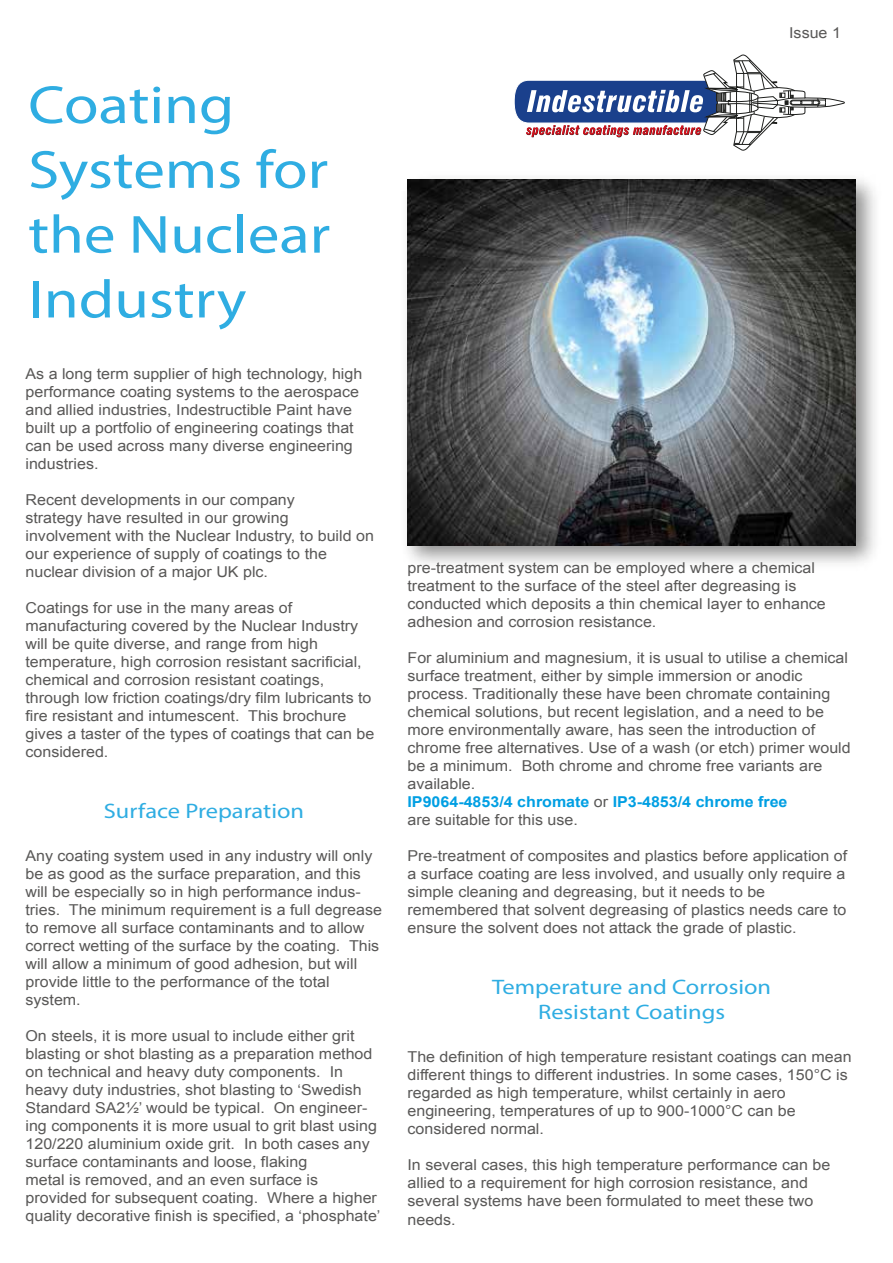
<style>
.page{position:relative;width:893px;height:1263px;background:#fff}
.page>*{position:absolute;margin:0;border:0;box-sizing:border-box;transform-origin:0 0}
.t1{font:54px/64.8px "Myriad Pro";color:#2fade2;scale:1.16 1}
.t2{font:21px/25.2px "Myriad Pro";color:#2fade2;text-align:center;scale:1.16 1}
.t3{font:15px/18px "Arial";color:#595857;scale:1.07 1}
.s1{font-weight:700;color:#009fe3}
</style>
<div class="page">
<svg style="left:514px;top:54px;width:331px;height:97px"></svg>
<img style="left:406px;top:179px;width:469px;height:384px">
<img style="left:408px;top:180px;width:448px;height:365px">
<h1 class="t1" style="left:28px;top:72px;width:262px">Coating<br>Systems for the Nuclear<br>Industry</h1>
<p class="t3" style="left:26px;top:365px;width:316px">As a long term supplier of high technology, high performance coating systems to the aerospace and allied industries, Indestructible Paint have built up a portfolio of engineering coatings that can be used across many diverse engineering industries.</p>
<p class="t3" style="left:26px;top:491px;width:327px">Recent developments in our company<br>strategy have resulted in our growing involvement with the Nuclear Industry, to build on our experience of supply of coatings to the nuclear division of a major UK plc.</p>
<p class="t3" style="left:26px;top:599px;width:327px">Coatings for use in the many areas of manufacturing covered by the Nuclear Industry will be quite diverse, and range from high temperature, high corrosion resistant sacrificial, chemical and corrosion resistant coatings, through low friction coatings/dry film lubricants to fire resistant and intumescent. This brochure gives a taster of the types of coatings that can be considered.</p>
<h2 class="t2" style="left:104px;top:798px;width:174px">Surface Preparation</h2>
<p class="t3" style="left:26px;top:847px;width:335px">Any coating system used in any industry will only be as good as the surface preparation, and this will be especially so in high performance indus&shy;tries. The minimum requirement is a full degrease to remove all surface contaminants and to allow correct wetting of the surface by the coating. This will allow a minimum of good adhesion, but will provide little to the performance of the total system.</p>
<p class="t3" style="left:26px;top:1027px;width:333px">On steels, it is more usual to include either grit blasting or shot blasting as a preparation method on technical and heavy duty components. In heavy duty industries, shot blasting to ‘Swedish Standard SA2½’ would be typical. On engineer&shy;ing components it is more usual to grit blast using 120/220 aluminium oxide grit. In both cases any surface contaminants and loose, flaking<br>metal is removed, and an even surface is provided for subsequent coating. Where a higher quality decorative finish is specified, a ‘phosphate’</p>
<p class="t3" style="left:789px;top:24px;width:50px">Issue 1</p>
<p class="t3" style="left:407px;top:559px;width:392px">pre-treatment system can be employed where a chemical treatment to the surface of the steel after degreasing is conducted which deposits a thin chemical layer to enhance adhesion and corrosion resistance.</p>
<p class="t3" style="left:407px;top:649px;width:416px">For aluminium and magnesium, it is usual to utilise a chemical surface treatment, either by simple immersion or anodic process. Traditionally these have been chromate containing chemical solutions, but recent legislation, and a need to be more environmentally aware, has seen the introduction of chrome free alternatives. Use of a wash (or etch) primer would be a minimum. Both chrome and chrome free variants are available.<br><span class="s1">IP9064-4853/4 chromate</span> or <span class="s1">IP3-4853/4 chrome free<br></span>are suitable for this use.</p>
<p class="t3" style="left:407px;top:847px;width:412px">Pre-treatment of composites and plastics before application of a surface coating are less involved, and usually only require a simple cleaning and degreasing, but it needs to be remembered that solvent degreasing of plastics needs care to ensure the solvent does not attack the grade of plastic.</p>
<h2 class="t2" style="left:492px;top:974px;width:242px">Temperature and Corrosion<br>Resistant Coatings</h2>
<p class="t3" style="left:407px;top:1048px;width:417px">The definition of high temperature resistant coatings can mean different things to different industries. In some cases, 150°C is regarded as high temperature, whilst certainly in aero engineering, temperatures of up to 900-1000°C can be considered normal.</p>
<p class="t3" style="left:407px;top:1156px;width:397px">In several cases, this high temperature performance can be allied to a requirement for high corrosion resistance, and several systems have been formulated to meet these two needs.</p>
</div>
